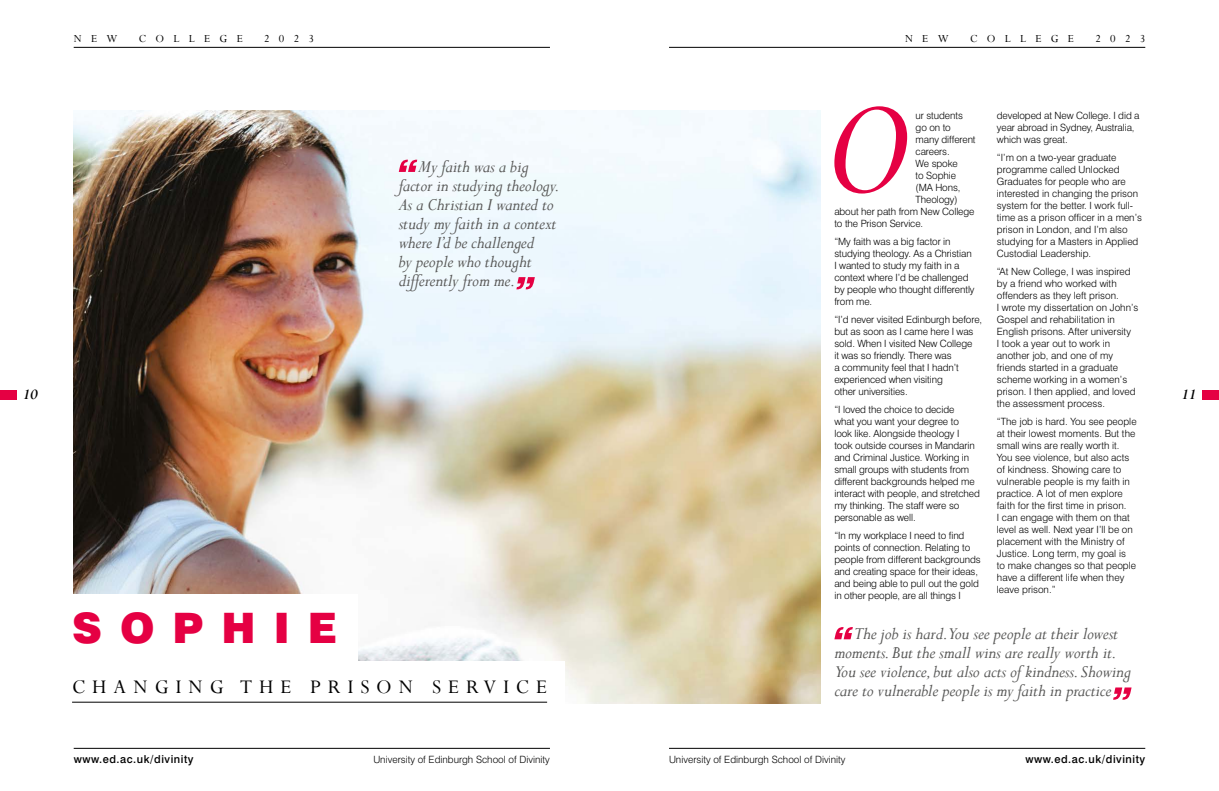
<style>
.page{position:relative;width:1219px;height:791px;background:#fff}
.page>*{position:absolute;margin:0;border:0;box-sizing:border-box;transform-origin:0 0}
.t1{font:900 42px "Swiss 721";letter-spacing:.43em;color:#e50043}
.t2{font:21.5px "Perpetua";letter-spacing:.325em;color:#000}
.t3{font:italic 19px/19px "Perpetua";letter-spacing:-.01em;color:#575756}
.t4{font:italic 700 16px "Perpetua";color:#000}
.t5{font:12px "Perpetua";letter-spacing:.775em;color:#000}
.t6{font:500 11px "Swiss 721";letter-spacing:.05em;color:#000}
.t7{font:300 10px/12px "Swiss 721";color:#000}
</style>
<div class="page">
<hr style="left:74px;top:748px;width:476px;height:1px;background:#000">
<hr style="left:669px;top:47px;width:476px;height:1px;background:#000">
<hr style="left:669px;top:748px;width:476px;height:1px;background:#000">
<div style="left:1202px;top:390px;width:17px;height:9px;background:#e50043"></div>
<hr style="left:74px;top:47px;width:476px;height:1px;background:#000">
<div style="left:0;top:390px;width:17px;height:9px;background:#e50043"></div>
<img style="left:74px;top:111px;width:746px;height:592px">
<div style="left:28px;top:594px;width:329px;height:125px;background:#fff"></div>
<div style="left:191px;top:661px;width:374px;height:77px;background:#fff"></div>
<svg style="left:834px;top:106px;width:73px;height:88px"></svg>
<hr style="left:72px;top:702px;width:475px;height:1px;background:#000">
<svg style="left:834px;top:627px;width:19px;height:12px"></svg>
<svg style="left:1113px;top:687px;width:18px;height:13px"></svg>
<svg style="left:399px;top:160px;width:18px;height:12px"></svg>
<svg style="left:516px;top:277px;width:19px;height:12px"></svg>
<p class="t5" style="left:74px;top:31px;width:45px">NEW</p>
<p class="t5" style="left:139px;top:31px;width:106px">COLLEGE</p>
<p class="t5" style="left:264px;top:31px;width:51px">2023</p>
<h3 class="t4" style="left:23px;top:384px;width:16px">10</h3>
<h3 class="t3" style="left:399px;top:156px;width:163px;text-indent:20px">My faith was a big factor in studying theology.<br>As a Christian I wanted to study my faith in a context where I’d be challenged<br>by people who thought differently from me.</h3>
<h1 class="t1" style="left:72px;top:602px;width:266px">SOPHIE</h1>
<h2 class="t2" style="left:72px;top:673px;width:477px">CHANGING THE PRISON SERVICE</h2>
<p class="t6" style="left:74px;top:752px;width:121px">www.ed.ac.uk/divinity</p>
<p class="t7" style="left:373px;top:753px;width:178px">University of Edinburgh School of Divinity</p>
<p class="t5" style="left:905px;top:31px;width:45px">NEW</p>
<p class="t5" style="left:970px;top:31px;width:106px">COLLEGE</p>
<p class="t5" style="left:1095px;top:31px;width:51px">2023</p>
<p class="t7" style="left:916px;top:109px;width:49px">ur students</p>
<p class="t7" style="left:916px;top:121px;width:37px">go on to</p>
<p class="t7" style="left:916px;top:133px;width:62px">many different</p>
<p class="t7" style="left:916px;top:145px;width:36px">careers.</p>
<p class="t7" style="left:916px;top:157px;width:44px">We spoke</p>
<p class="t7" style="left:916px;top:169px;width:42px">to Sophie</p>
<p class="t7" style="left:916px;top:181px;width:46px">(MA Hons,</p>
<p class="t7" style="left:916px;top:193px;width:44px">Theology)</p>
<p class="t7" style="left:834px;top:205px;width:142px">about her path from New College</p>
<p class="t7" style="left:834px;top:217px;width:90px">to the Prison Service.</p>
<p class="t7" style="left:834px;top:235px;width:142px">“My faith was a big factor in studying theology. As a Christian<br>I wanted to study my faith in a context where I’d be challenged by people who thought differently from me.</p>
<p class="t7" style="left:834px;top:313px;width:149px">“I’d never visited Edinburgh before, but as soon as I came here I was sold. When I visited New College<br>it was so friendly. There was<br>a community feel that I hadn’t experienced when visiting<br>other universities.</p>
<p class="t7" style="left:834px;top:403px;width:147px">“I loved the choice to decide<br>what you want your degree to<br>look like. Alongside theology I took outside courses in Mandarin and Criminal Justice. Working in small groups with students from different backgrounds helped me interact with people, and stretched my thinking. The staff were so personable as well.</p>
<p class="t7" style="left:834px;top:529px;width:148px">“In my workplace I need to find points of connection. Relating to people from different backgrounds and creating space for their ideas, and being able to pull out the gold in other people, are all things I</p>
<p class="t7" style="left:997px;top:109px;width:144px">developed at New College. I did a year abroad in Sydney, Australia, which was great.</p>
<p class="t7" style="left:997px;top:151px;width:147px">“I’m on a two-year graduate programme called Unlocked<br>Graduates for people who are interested in changing the prison system for the better. I work full&shy;time as a prison officer in a men’s prison in London, and I’m also studying for a Masters in Applied<br>Custodial Leadership.</p>
<p class="t7" style="left:997px;top:265px;width:143px">“At New College, I was inspired by a friend who worked with offenders as they left prison.<br>I wrote my dissertation on John’s<br>Gospel and rehabilitation in<br>English prisons. After university<br>I took a year out to work in another job, and one of my friends started in a graduate scheme working in a women’s prison. I then applied, and loved the assessment process.</p>
<p class="t7" style="left:997px;top:415px;width:141px">“The job is hard. You see people at their lowest moments. But the small wins are really worth it.<br>You see violence, but also acts of kindness. Showing care to vulnerable people is my faith in practice. A lot of men explore faith for the first time in prison.<br>I can engage with them on that level as well. Next year I’ll be on placement with the Ministry of<br>Justice. Long term, my goal is to make changes so that people have a different life when they leave prison.”</p>
<h3 class="t3" style="left:834px;top:624px;width:298px;text-indent:20px">The job is hard. You see people at their lowest moments. But the small wins are really worth it.<br>You see violence, but also acts of kindness. Showing care to vulnerable people is my faith in practice</h3>
<p class="t7" style="left:669px;top:753px;width:178px">University of Edinburgh School of Divinity</p>
<p class="t6" style="left:1025px;top:752px;width:121px">www.ed.ac.uk/divinity</p>
<h3 class="t4" style="left:1182px;top:384px;width:16px">11</h3>
</div>
